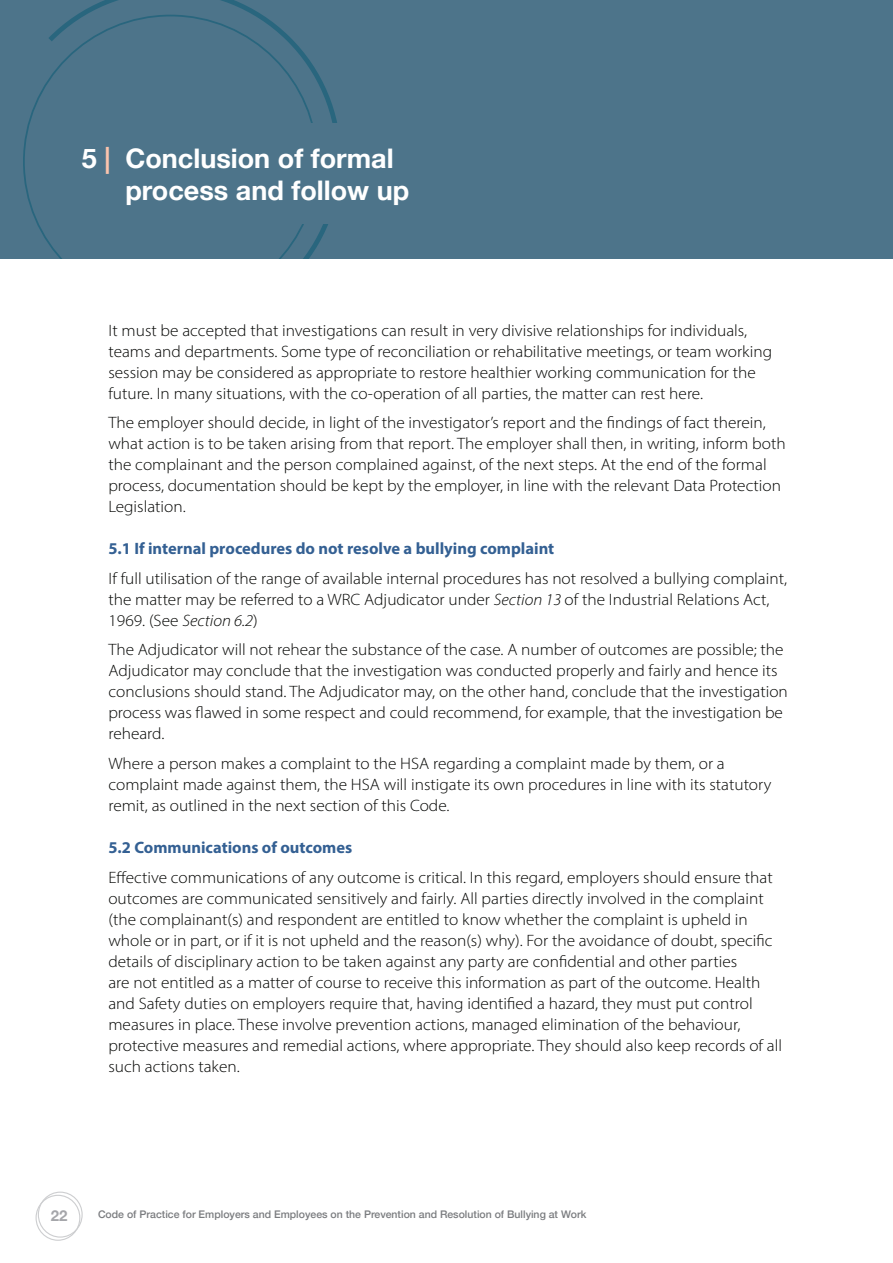
<style>
.page{position:relative;width:893px;height:1263px;background:#fff}
.page>*{position:absolute;margin:0;border:0;box-sizing:border-box;transform-origin:0 0}
.t1{font:700 27px/31.5px "Helvetica Neue";color:#fff}
.t2{font:300 16.5px/21px "Myriad Pro";color:#040503;scale:1.05 1}
.t3{font:700 16.5px "Myriad Pro";color:#346093}
.t4{font:700 15px "Helvetica Neue";color:#a5a6aa}
.t5{font:500 10.5px "Helvetica Neue";color:#7a7c7f}
.s1{color:#fbc4ad}
.s2{font-style:italic}
</style>
<div class="page">
<div style="left:38px;top:1191px;width:45px;height:46px;border:1px solid #cdced0;border-radius:50%"></div>
<div style="left:36px;top:1195px;width:44px;height:46px;border:1px solid #cdced0;border-radius:50%"></div>
<div style="left:0;top:0;width:893px;height:259px;background:#4d748a"></div>
<svg style="left:43px;top:0;width:294px;height:259px"></svg>
<div style="left:116px;top:123px;width:250px;height:100px;background:#4d748a"></div>
<h1 class="t1" style="left:125px;top:143px;width:285px;text-indent:-43px">5 <span class="s1">|</span> Conclusion of formal process and follow up</h1>
<p class="t2" style="left:108px;top:319px;width:634px">It must be accepted that investigations can result in very divisive relationships for individuals, teams and departments. Some type of reconciliation or rehabilitative meetings, or team working session may be considered as appropriate to restore healthier working communication for the future. In many situations, with the co-operation of all parties, the matter can rest here.</p>
<p class="t2" style="left:108px;top:412px;width:646px">The employer should decide, in light of the investigator’s report and the findings of fact therein, what action is to be taken arising from that report. The employer shall then, in writing, inform both the complainant and the person complained against, of the next steps. At the end of the formal process, documentation should be kept by the employer, in line with the relevant Data Protection Legislation.</p>
<p class="t3" style="left:108px;top:538px;width:447px">5.1 If internal procedures do not resolve a bullying complaint</p>
<p class="t2" style="left:108px;top:568px;width:648px">If full utilisation of the range of available internal procedures has not resolved a bullying complaint, the matter may be referred to a WRC Adjudicator under <span class="s2">Section 13</span> of the Industrial Relations Act,<br>1969. (See <span class="s2">Section 6.2</span>)</p>
<p class="t2" style="left:108px;top:639px;width:648px">The Adjudicator will not rehear the substance of the case. A number of outcomes are possible; the Adjudicator may conclude that the investigation was conducted properly and fairly and hence its conclusions should stand. The Adjudicator may, on the other hand, conclude that the investigation process was flawed in some respect and could recommend, for example, that the investigation be reheard.</p>
<p class="t2" style="left:108px;top:753px;width:633px">Where a person makes a complaint to the HSA regarding a complaint made by them, or a complaint made against them, the HSA will instigate its own procedures in line with its statutory remit, as outlined in the next section of this Code.</p>
<p class="t3" style="left:108px;top:837px;width:245px">5.2 Communications of outcomes</p>
<p class="t2" style="left:108px;top:866px;width:643px">Effective communications of any outcome is critical. In this regard, employers should ensure that outcomes are communicated sensitively and fairly. All parties directly involved in the complaint (the complainant(s) and respondent are entitled to know whether the complaint is upheld in whole or in part, or if it is not upheld and the reason(s) why). For the avoidance of doubt, specific details of disciplinary action to be taken against any party are confidential and other parties<br>are not entitled as a matter of course to receive this information as part of the outcome. Health and Safety duties on employers require that, having identified a hazard, they must put control measures in place. These involve prevention actions, managed elimination of the behaviour, protective measures and remedial actions, where appropriate. They should also keep records of all such actions taken.</p>
<p class="t4" style="left:51px;top:1203px;width:18px">22</p>
<p class="t5" style="left:98px;top:1206px;width:490px">Code of Practice for Employers and Employees on the Prevention and Resolution of Bullying at Work</p>
</div>
